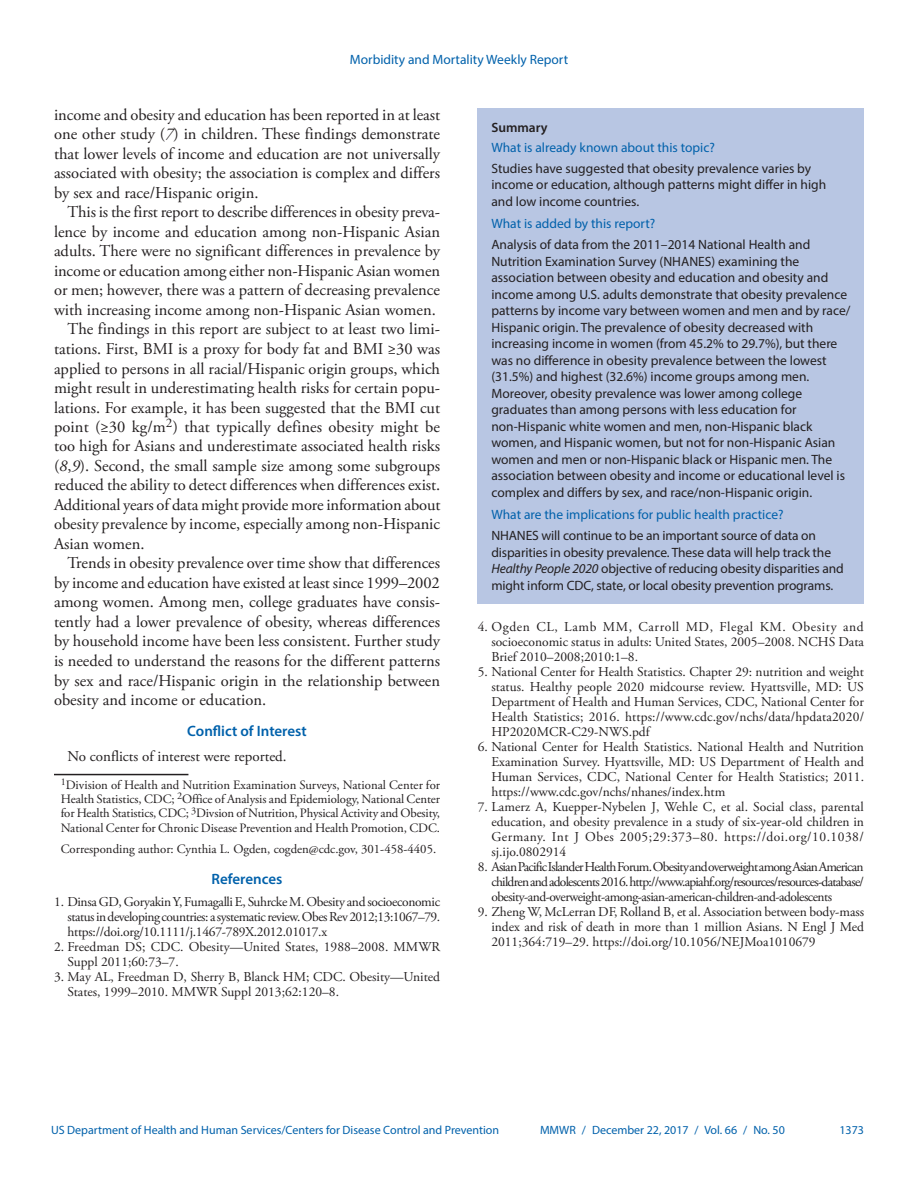
<style>
.page{position:relative;width:918px;height:1188px;background:#fff}
.page>*{position:absolute;margin:0;border:0;box-sizing:border-box;transform-origin:0 0}
.Paragraph{font:16.5px/19.5px "Adobe Garamond Pro";color:#231f20;text-align:justify}
.Conflict_of_Interest{font:15px "Adobe Garamond Pro";color:#231f20}
.Conflict_of_Interest-2{font:600 15px "Myriad Pro";color:#0161ab}
.Ref_Title{font:600 15px "Myriad Pro";color:#0161ab}
.References{font:13.5px/15px "Adobe Garamond Pro";color:#231f20;text-align:justify}
.Summary_Box_Text{font:13.5px/16.5px "Myriad Pro";color:#231f20}
.Summary_Box_Heading{font:13.5px "Myriad Pro";color:#0161ab}
.Figure_Title{font:600 13.5px "Myriad Pro";color:#231f20}
.Author_Affiliations{font:12.75px/14.2px "Adobe Garamond Pro";letter-spacing:-.005em;color:#231f20;text-align:justify}
.Corresponding_Author{font:12.75px "Adobe Garamond Pro";color:#231f20}
.t1{font:12px "Myriad Pro";color:#0161ab}
.s1{font-style:italic}
</style>
<div class="page">
<hr style="left:54px;top:774px;width:134px;height:1px;background:#231f20">
<div style="left:478px;top:108px;width:386px;height:495px;background:#b8c6e3"></div>
<p class="Summary_Box_Heading" style="left:350px;top:51px;width:220px">Morbidity and Mortality Weekly Report</p>
<p class="Paragraph" style="left:54px;top:106px;width:388px">income and obesity and education has been reported in at least one other study (<span class="s1">7</span>) in children. These findings demonstrate that lower levels of income and education are not universally associated with obesity; the association is complex and differs by sex and race/Hispanic origin.</p>
<p class="Paragraph" style="left:54px;top:203px;width:388px;text-indent:13px">This is the first report to describe differences in obesity preva&shy;lence by income and education among non-Hispanic Asian adults. There were no significant differences in prevalence by income or education among either non-Hispanic Asian women or men; however, there was a pattern of decreasing prevalence with increasing income among non-Hispanic Asian women.</p>
<p class="Paragraph" style="left:54px;top:320px;width:388px;text-indent:13px">The findings in this report are subject to at least two limi&shy;tations. First, BMI is a proxy for body fat and BMI ≥30 was applied to persons in all racial/Hispanic origin groups, which might result in underestimating health risks for certain popu&shy;lations. For example, it has been suggested that the BMI cut point (≥30 kg/m<sup>2</sup>) that typically defines obesity might be too high for Asians and underestimate associated health risks (<span class="s1">8</span>,<span class="s1">9</span>). Second, the small sample size among some subgroups reduced the ability to detect differences when differences exist.<br>Additional years of data might provide more information about obesity prevalence by income, especially among non-Hispanic Asian women.</p>
<p class="Paragraph" style="left:54px;top:554px;width:388px;text-indent:13px">Trends in obesity prevalence over time show that differences by income and education have existed at least since 1999–2002 among women. Among men, college graduates have consis&shy;tently had a lower prevalence of obesity, whereas differences by household income have been less consistent. Further study is needed to understand the reasons for the different patterns by sex and race/Hispanic origin in the relationship between obesity and income or education.</p>
<h1 class="Conflict_of_Interest-2" style="left:187px;top:722px;width:121px">Conflict of Interest</h1>
<h1 class="Conflict_of_Interest" style="left:68px;top:747px;width:221px">No conflicts of interest were reported.</h1>
<p class="Author_Affiliations" style="left:61px;top:778px;width:381px"><sup>1</sup>Division of Health and Nutrition Examination Surveys, National Center for Health Statistics, CDC; <sup>2</sup>Office of Analysis and Epidemiology, National Center for Health Statistics, CDC; <sup>3</sup>Divsion of Nutrition, Physical Activity and Obesity, National Center for Chronic Disease Prevention and Health Promotion, CDC.</p>
<p class="Corresponding_Author" style="left:61px;top:841px;width:377px">Corresponding author: Cynthia L. Ogden, cogden@cdc.gov, 301-458-4405.</p>
<p class="Ref_Title" style="left:212px;top:870px;width:72px">References</p>
<p class="References" style="left:68px;top:895px;width:374px;text-indent:-14px">1. Dinsa GD, Goryakin Y, Fumagalli E, Suhrcke M. Obesity and socioeconomic status in developing countries: a systematic review. Obes Rev 2012;13:1067–79. https://doi.org/10.1111/j.1467-789X.2012.01017.x</p>
<p class="References" style="left:68px;top:940px;width:374px;text-indent:-14px">2. Freedman DS; CDC. Obesity—United States, 1988–2008. MMWR<br>Suppl 2011;60:73–7.</p>
<p class="References" style="left:68px;top:970px;width:374px;text-indent:-14px">3. May AL, Freedman D, Sherry B, Blanck HM; CDC. Obesity—United<br>States, 1999–2010. MMWR Suppl 2013;62:120–8.</p>
<p class="Figure_Title" style="left:491px;top:119px;width:58px">Summary</p>
<p class="Summary_Box_Heading" style="left:491px;top:139px;width:225px">What is already known about this topic?</p>
<p class="Summary_Box_Text" style="left:491px;top:160px;width:336px">Studies have suggested that obesity prevalence varies by income or education, although patterns might differ in high and low income countries.</p>
<p class="Summary_Box_Heading" style="left:491px;top:216px;width:165px">What is added by this report?</p>
<p class="Summary_Box_Text" style="left:491px;top:236px;width:361px">Analysis of data from the 2011–2014 National Health and Nutrition Examination Survey (NHANES) examining the association between obesity and education and obesity and income among U.S. adults demonstrate that obesity prevalence patterns by income vary between women and men and by race/ Hispanic origin. The prevalence of obesity decreased with increasing income in women (from 45.2% to 29.7%), but there was no difference in obesity prevalence between the lowest (31.5%) and highest (32.6%) income groups among men.<br>Moreover, obesity prevalence was lower among college graduates than among persons with less education for non-Hispanic white women and men, non-Hispanic black women, and Hispanic women, but not for non-Hispanic Asian women and men or non-Hispanic black or Hispanic men. The association between obesity and income or educational level is complex and differs by sex, and race/non-Hispanic origin.</p>
<p class="Summary_Box_Heading" style="left:491px;top:506px;width:294px">What are the implications for public health practice?</p>
<p class="Summary_Box_Text" style="left:491px;top:527px;width:354px">NHANES will continue to be an important source of data on disparities in obesity prevalence. These data will help track the <span class="s1">Healthy People 2020</span> objective of reducing obesity disparities and might inform CDC, state, or local obesity prevention programs.</p>
<p class="References" style="left:491px;top:620px;width:374px;text-indent:-14px">4. Ogden CL, Lamb MM, Carroll MD, Flegal KM. Obesity and socioeconomic status in adults: United States, 2005–2008. NCHS Data Brief 2010–2008;2010:1–8.</p>
<p class="References" style="left:491px;top:665px;width:374px;text-indent:-14px">5. National Center for Health Statistics. Chapter 29: nutrition and weight status. Healthy people 2020 midcourse review. Hyattsville, MD: US Department of Health and Human Services, CDC, National Center for Health Statistics; 2016. https://www.cdc.gov/nchs/data/hpdata2020/ HP2020MCR-C29-NWS.pdf</p>
<p class="References" style="left:491px;top:740px;width:374px;text-indent:-14px">6. National Center for Health Statistics. National Health and Nutrition Examination Survey. Hyattsville, MD: US Department of Health and Human Services, CDC, National Center for Health Statistics; 2011. https://www.cdc.gov/nchs/nhanes/index.htm</p>
<p class="References" style="left:491px;top:800px;width:374px;text-indent:-14px">7. Lamerz A, Kuepper-Nybelen J, Wehle C, et al. Social class, parental education, and obesity prevalence in a study of six-year-old children in Germany. Int J Obes 2005;29:373–80. https://doi.org/10.1038/ sj.ijo.0802914</p>
<p class="References" style="left:491px;top:860px;width:374px;text-indent:-14px">8. Asian Pacific Islander Health Forum. Obesity and overweight among Asian American children and adolescents 2016. http://www.apiahf.org/resources/resources-database/ obesity-and-overweight-among-asian-american-children-and-adolescents</p>
<p class="References" style="left:491px;top:905px;width:374px;text-indent:-14px">9. Zheng W, McLerran DF, Rolland B, et al. Association between body-mass index and risk of death in more than 1 million Asians. N Engl J Med 2011;364:719–29. https://doi.org/10.1056/NEJMoa1010679</p>
<p class="t1" style="left:51px;top:1123px;width:450px">US Department of Health and Human Services/Centers for Disease Control and Prevention</p>
<p class="t1" style="left:540px;top:1123px;width:246px">MMWR / December 22, 2017 / Vol. 66 / No. 50</p>
<p class="t1" style="left:839px;top:1123px;width:26px">1373</p>
</div>
